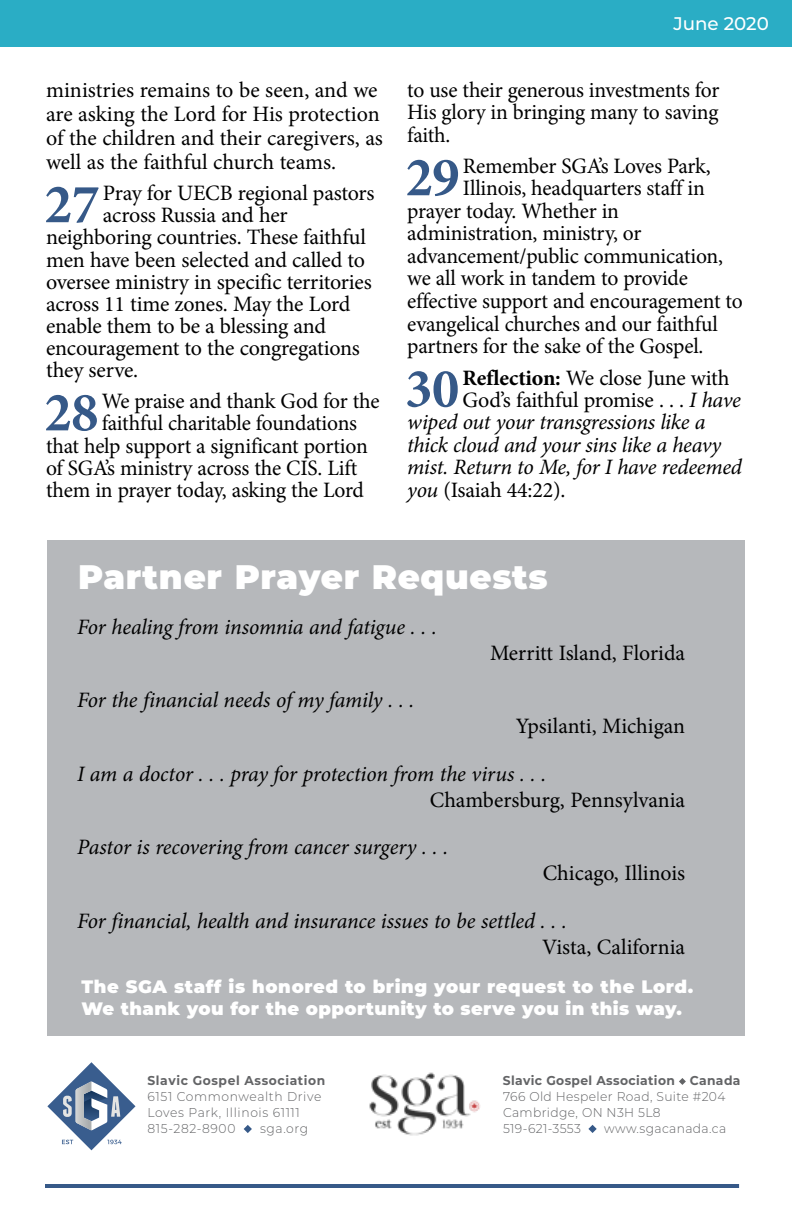
<style>
.page{position:relative;width:792px;height:1224px;background:#fff}
.page>*{position:absolute;margin:0;border:0;box-sizing:border-box;transform-origin:0 0}
.t1{font:700 55.8px "Minion Pro";letter-spacing:-.01em;color:#365988}
.t2{font:900 34px "Montserrat";letter-spacing:.02em;color:#fff}
.t3{font:22px/24.2px "Minion Pro";letter-spacing:-.01em;color:#000}
.t4{font:italic 22px "Minion Pro";letter-spacing:-.01em;color:#000}
.t5{font:500 18.2px "Montserrat";color:#fff}
.t6{font:900 18px/22px "Montserrat";letter-spacing:.025em;color:#fff}
.t7{font:300 12.8px/16px "Montserrat";letter-spacing:.03em;color:#636466;scale:.96 1}
.t8{font:300 12.8px/16px "Montserrat";letter-spacing:.05em;color:#636466;scale:.96 1}
.t9{font:700 12.8px "Montserrat";letter-spacing:.03em;color:#636466;scale:.96 1}
.t10{font:700 12.8px "Montserrat";letter-spacing:.05em;color:#636466;scale:.96 1}
.s1{font-weight:700}
.s2{font-style:italic}
</style>
<div class="page">
<div style="left:0;top:0;width:792px;height:46px;background:#2aadc5"></div>
<hr style="left:45px;top:1184px;width:694px;height:4px;background:#365988">
<div style="left:47px;top:540px;width:697px;height:496px;background:#b6b8bb"></div>
<svg style="left:47px;top:1062px;width:89px;height:88px"></svg>
<img style="left:369px;top:1072px;width:111px;height:64px">
<svg style="left:244px;top:1125px;width:8px;height:8px"></svg>
<svg style="left:679px;top:1078px;width:7px;height:7px"></svg>
<svg style="left:588px;top:1125px;width:9px;height:8px"></svg>
<p class="t3" style="left:46px;top:78px;width:338px">ministries remains to be seen, and we are asking the Lord for His protection of the children and their caregivers, as well as the faithful church teams.</p>
<h1 class="t1" style="left:44px;top:165px;width:57px">27</h1>
<p class="t3" style="left:103px;top:181px;width:273px">Pray for UECB regional pastors</p>
<p class="t3" style="left:103px;top:203px;width:186px">across Russia and her</p>
<p class="t3" style="left:46px;top:225px;width:321px">neighboring countries. These faithful</p>
<p class="t3" style="left:46px;top:248px;width:321px">men have been selected and called to</p>
<p class="t3" style="left:46px;top:270px;width:327px">oversee ministry in specific territories</p>
<p class="t3" style="left:46px;top:292px;width:306px">across 11 time zones. May the Lord</p>
<p class="t3" style="left:46px;top:314px;width:282px">enable them to be a blessing and</p>
<p class="t3" style="left:46px;top:336px;width:315px">encouragement to the congregations</p>
<p class="t3" style="left:46px;top:358px;width:94px">they serve.</p>
<h1 class="t1" style="left:44px;top:373px;width:56px">28</h1>
<p class="t3" style="left:102px;top:389px;width:279px">We praise and thank God for the</p>
<p class="t3" style="left:102px;top:411px;width:257px">faithful charitable foundations</p>
<p class="t3" style="left:46px;top:434px;width:323px">that help support a significant portion</p>
<p class="t3" style="left:46px;top:456px;width:313px">of SGA’s ministry across the CIS. Lift</p>
<p class="t3" style="left:46px;top:478px;width:319px">them in prayer today, asking the Lord</p>
<p class="t5" style="left:673px;top:11px;width:97px">June 2020</p>
<p class="t3" style="left:407px;top:78px;width:314px;line-height:22.6px;text-align:justify">to use their generous investments for His glory in bringing many to saving faith.</p>
<h1 class="t1" style="left:405px;top:138px;width:56px">29</h1>
<p class="t3" style="left:463px;top:154px;width:249px">Remember SGA’s Loves Park,</p>
<p class="t3" style="left:463px;top:176px;width:243px">Illinois, headquarters staff in</p>
<p class="t3" style="left:407px;top:199px;width:213px">prayer today. Whether in</p>
<p class="t3" style="left:407px;top:221px;width:236px">administration, ministry, or</p>
<p class="t3" style="left:407px;top:244px;width:317px">advancement/public communication,</p>
<p class="t3" style="left:407px;top:266px;width:282px">we all work in tandem to provide</p>
<p class="t3" style="left:407px;top:289px;width:337px">effective support and encouragement to</p>
<p class="t3" style="left:407px;top:312px;width:312px">evangelical churches and our faithful</p>
<p class="t3" style="left:407px;top:334px;width:298px">partners for the sake of the Gospel.</p>
<h1 class="t1" style="left:405px;top:349px;width:56px">30</h1>
<p class="t3" style="left:463px;top:366px;width:269px"><span class="s1">Reflection:</span> We close June with</p>
<p class="t3" style="left:463px;top:388px;width:280px">God’s faithful promise . . . <span class="s2">I have</span></p>
<p class="t4" style="left:407px;top:407px;width:300px">wiped out your transgressions like a</p>
<p class="t4" style="left:407px;top:430px;width:316px">thick cloud and your sins like a heavy</p>
<p class="t4" style="left:407px;top:452px;width:336px">mist. Return to Me, for I have redeemed</p>
<p class="t3" style="left:407px;top:478px;width:160px"><span class="s2">you</span> (Isaiah 44:22).</p>
<h2 class="t2" style="left:78px;top:551px;width:471px">Partner Prayer Requests</h2>
<p class="t4" style="left:77px;top:611px;width:361px">For healing from insomnia and fatigue . . .</p>
<p class="t4" style="left:77px;top:685px;width:339px">For the financial needs of my family . . .</p>
<p class="t3" style="left:490px;top:641px;width:197px">Merritt Island, Florida</p>
<p class="t3" style="left:516px;top:714px;width:171px">Ypsilanti, Michigan</p>
<p class="t4" style="left:77px;top:759px;width:471px">I am a doctor . . . pray for protection from the virus . . .</p>
<p class="t3" style="left:430px;top:788px;width:257px">Chambersburg, Pennsylvania</p>
<p class="t4" style="left:77px;top:832px;width:373px">Pastor is recovering from cancer surgery . . .</p>
<p class="t3" style="left:543px;top:861px;width:144px">Chicago, Illinois</p>
<p class="t4" style="left:77px;top:906px;width:491px">For financial, health and insurance issues to be settled . . .</p>
<p class="t3" style="left:542px;top:935px;width:145px">Vista, California</p>
<p class="t6" style="left:81px;top:975px;width:613px">The SGA staff is honored to bring your request to the Lord.<br>We thank you for the opportunity to serve you in this way.</p>
<p class="t10" style="left:148px;top:1071px;width:187px">Slavic Gospel Association</p>
<p class="t8" style="left:148px;top:1088px;width:183px">6151 Commonwealth Drive<br>Loves Park, Illinois 61111<br>815-282-8900</p>
<p class="t7" style="left:260px;top:1120px;width:52px">sga.org</p>
<p class="t9" style="left:503px;top:1071px;width:249px">Slavic Gospel Association Canada</p>
<p class="t7" style="left:503px;top:1088px;width:233px">766 Old Hespeler Road, Suite #204<br>Cambridge, ON N3H 5L8<br>519-621-3553</p>
<p class="t7" style="left:604px;top:1120px;width:129px">www.sgacanada.ca</p>
</div>
